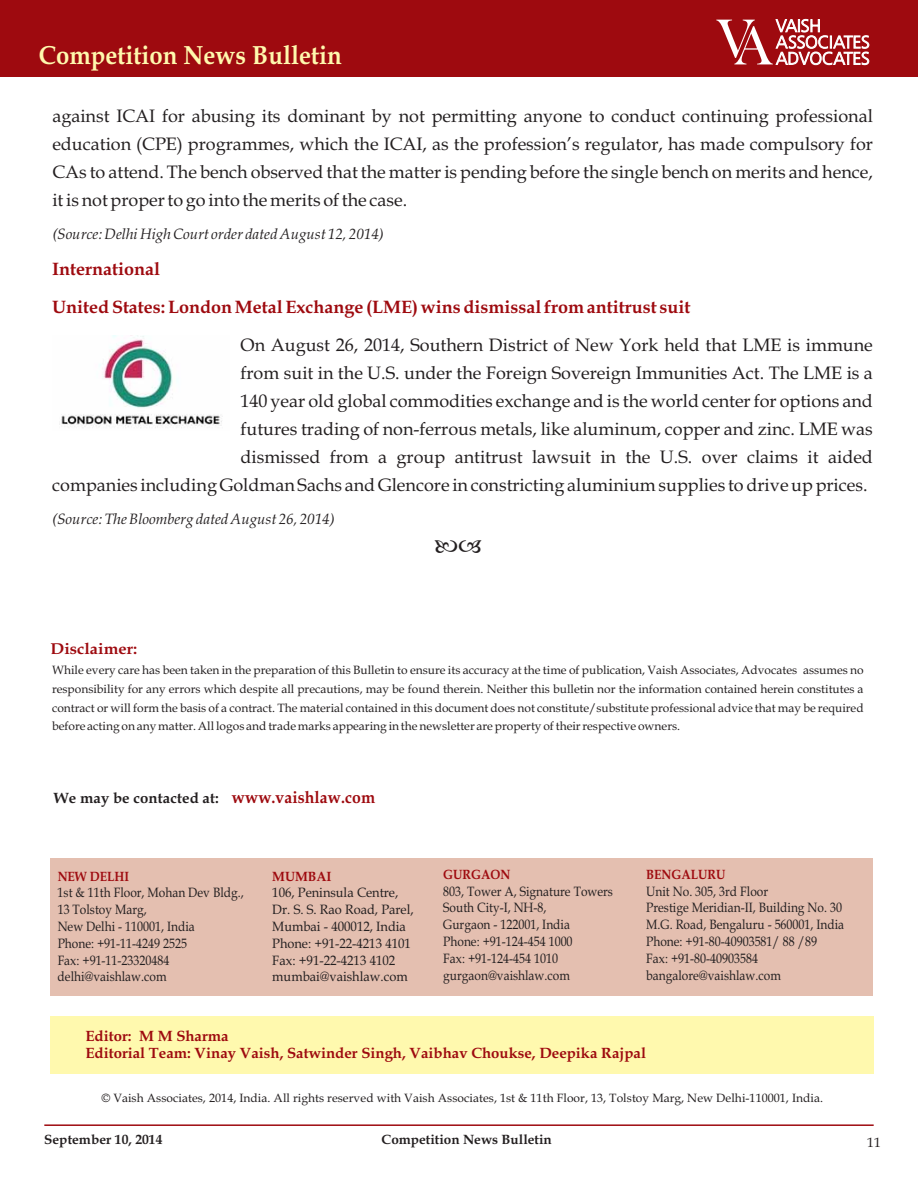
<style>
.page{position:relative;width:918px;height:1188px;background:#fff}
.page>*{position:absolute;margin:0;border:0;box-sizing:border-box;transform-origin:0 0}
.t1{font:700 26.25px "Book Antiqua";color:#fff9ae;scale:.91 1}
.t2{font:18px/27.9px "Book Antiqua";color:#231f20;text-align:justify}
.t3{font:700 18px/37.5px "Book Antiqua";color:#9e0a0f}
.t4{font:700 15.75px "Book Antiqua";color:#9e0a0f;scale:1.05 1}
.t5{font:italic 15px "Book Antiqua";color:#231f20}
.t6{font:700 15px/17.7px "Book Antiqua";color:#9e0a0f}
.t7{font:700 15px "Book Antiqua";color:#231f20}
.t8{font:13.5px/16.8px "Book Antiqua";color:#231f20;scale:.89 1}
.t9{font:13.5px/16.8px "Book Antiqua";color:#231f20;scale:.95 1}
.t10{font:700 13.5px "Book Antiqua";color:#231f20}
.t11{font:700 13.5px "Book Antiqua";color:#9e0a0f;scale:.89 1}
.t12{font:700 13.5px "Book Antiqua";color:#9e0a0f;scale:.95 1}
.t13{font:13.5px "Book Antiqua";color:#231f20}
.t14{font:12px/18.6px "Book Antiqua";color:#231f20;text-align:justify}
.s1{font-size:16.95px;color:#9e0a0f}
</style>
<div class="page">
<div style="left:0;top:0;width:918px;height:77px;background:#9e0a0f"></div>
<svg style="left:716px;top:19px;width:153px;height:46px"></svg>
<div style="left:50px;top:1016px;width:824px;height:58px;background:#fff9ae"></div>
<hr style="left:44px;top:1124px;width:830px;height:2px;background:#9e0a0f">
<div style="left:50px;top:858px;width:823px;height:137px;background:#e4bfb0"></div>
<img style="left:59px;top:336px;width:164px;height:92px">
<h1 class="t1" style="left:39px;top:45px;width:334px">Competition News Bulletin</h1>
<p class="t2" style="left:52px;top:104px;width:822px">against ICAI for abusing its dominant by not permitting anyone to conduct continuing professional education (CPE) programmes, which the ICAI, as the profession’s regulator, has made compulsory for CAs to attend. The bench observed that the matter is pending before the single bench on merits and hence, it is not proper to go into the merits of the case.</p>
<p class="t5" style="left:52px;top:228px;width:333px">(Source: Delhi High Court order dated August 12, 2014)</p>
<p class="t3" style="left:52px;top:253px;width:640px">International<br>United States: London Metal Exchange (LME) wins dismissal from antitrust suit</p>
<p class="t2" style="left:52px;top:334px;width:822px;text-align:right">On August 26, 2014, Southern District of New York held that LME is immune<br>from suit in the U.S. under the Foreign Sovereign Immunities Act. The LME is a<br>140 year old global commodities exchange and is the world center for options and<br>futures trading of non-ferrous metals, like aluminum, copper and zinc. LME was<br>dismissed from a group antitrust lawsuit in the U.S. over claims it aided<br>companies including Goldman Sachs and Glencore in constricting aluminium supplies to drive up prices.</p>
<p class="t5" style="left:52px;top:514px;width:284px">(Source: The Bloomberg dated August 26, 2014)</p>
<p class="t4" style="left:51px;top:642px;width:84px">Disclaimer:</p>
<p class="t14" style="left:52px;top:662px;width:813px">While every care has been taken in the preparation of this Bulletin to ensure its accuracy at the time of publication, Vaish Associates, Advocates assumes no responsibility for any errors which despite all precautions, may be found therein. Neither this bulletin nor the information contained herein constitutes a contract or will form the basis of a contract. The material contained in this document does not constitute/substitute professional advice that may be required before acting on any matter. All logos and trade marks appearing in the newsletter are property of their respective owners.</p>
<p class="t7" style="left:54px;top:792px;width:323px">We may be contacted at: <span class="s1">www.vaishlaw.com</span></p>
<p class="t11" style="left:58px;top:871px;width:82px">NEW DELHI</p>
<p class="t8" style="left:58px;top:903px;width:156px">13 Tolstoy Marg,<br>New Delhi - 110001, India<br>Phone: +91-11-4249 2525<br>Fax: +91-11-23320484 delhi@vaishlaw.com</p>
<p class="t8" style="left:58px;top:886px;width:211px">1st &amp; 11th Floor, Mohan Dev Bldg.,</p>
<p class="t12" style="left:272px;top:871px;width:64px">MUMBAI</p>
<p class="t9" style="left:272px;top:903px;width:150px">Dr. S. S. Rao Road, Parel,<br>Mumbai - 400012, India<br>Phone: +91-22-4213 4101<br>Fax: +91-22-4213 4102 mumbai@vaishlaw.com</p>
<p class="t9" style="left:272px;top:886px;width:134px">106, Peninsula Centre,</p>
<p class="t11" style="left:443px;top:869px;width:77px">GURGAON</p>
<p class="t8" style="left:443px;top:884px;width:192px">803, Tower A, Signature Towers<br>South City-I, NH-8,<br>Gurgaon - 122001, India<br>Phone: +91-124-454 1000<br>Fax: +91-124-454 1010 gurgaon@vaishlaw.com</p>
<p class="t11" style="left:646px;top:869px;width:90px">BENGALURU</p>
<p class="t8" style="left:646px;top:901px;width:224px">Prestige Meridian-II, Building No. 30<br>M.G. Road, Bengaluru - 560001, India<br>Phone: +91-80-40903581/ 88 /89<br>Fax: +91-80-40903584 bangalore@vaishlaw.com</p>
<p class="t8" style="left:646px;top:884px;width:138px">Unit No. 305, 3rd Floor</p>
<p class="t6" style="left:85px;top:1028px;width:562px">Editor: M M Sharma<br>Editorial Team: Vinay Vaish, Satwinder Singh, Vaibhav Choukse, Deepika Rajpal</p>
<p class="t14" style="left:101px;top:1090px;width:723px">© Vaish Associates, 2014, India. All rights reserved with Vaish Associates, 1st &amp; 11th Floor, 13, Tolstoy Marg, New Delhi-110001, India.</p>
<p class="t10" style="left:44px;top:1134px;width:120px">September 10, 2014</p>
<p class="t10" style="left:382px;top:1134px;width:172px">Competition News Bulletin</p>
<p class="t13" style="left:867px;top:1137px;width:15px">11</p>
</div>
